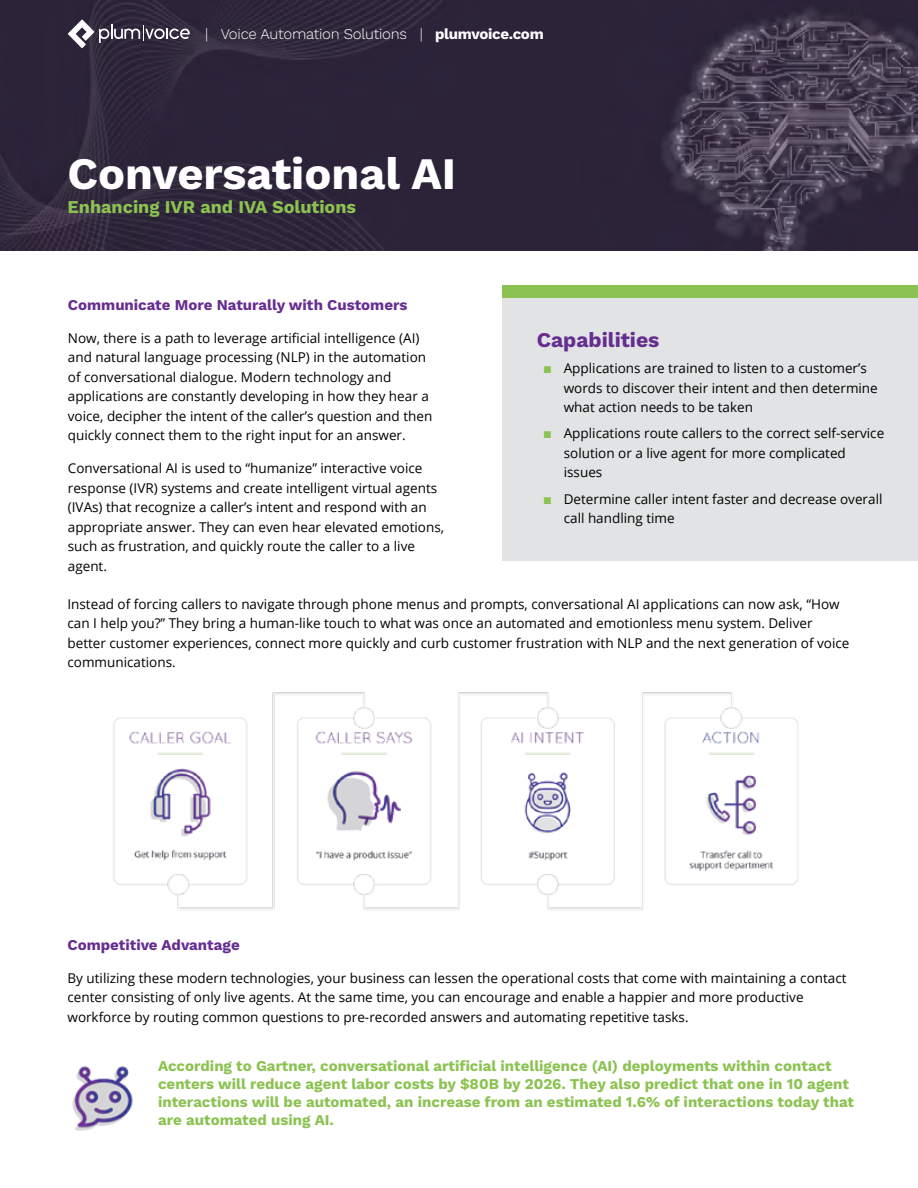
<style>
.page{position:relative;width:918px;height:1188px;background:#fff}
.page>*{position:absolute;margin:0;border:0;box-sizing:border-box;transform-origin:0 0}
.t1{font:700 45px "Work Sans";color:#fff}
.t2{font:700 21px "Work Sans";color:#662d91}
.t3{font:700 18px "Work Sans";color:#8cc252}
.t4{font:700 15px/18px "Work Sans";color:#8cc252}
.t5{font:700 15px "Work Sans";color:#662d91}
.t6{font:300 15px "Work Sans";letter-spacing:-.02em;color:#fff}
.t7{font:13.5px/19.5px "Open Sans";color:#000}
.s1{font-weight:700}
.s2{font-family:"Work Sans";color:#8cc252}
</style>
<div class="page">
<img style="left:0;top:0;width:918px;height:250px">
<svg style="left:68px;top:19px;width:122px;height:29px;background:#595363"></svg>
<div style="left:502px;top:285px;width:416px;height:275px;background:#e1e3e4"></div>
<div style="left:502px;top:285px;width:416px;height:13px;background:#8cc252"></div>
<img style="left:72px;top:1066px;width:61px;height:65px">
<img style="left:113px;top:692px;width:686px;height:219px">
<p class="t6" style="left:205px;top:25px;width:340px">| Voice Automation Solutions | <span class="s1">plumvoice.com</span></p>
<h1 class="t1" style="left:68px;top:148px;width:390px">Conversational AI</h1>
<h3 class="t3" style="left:68px;top:197px;width:290px">Enhancing IVR and IVA Solutions</h3>
<p class="t5" style="left:68px;top:296px;width:341px">Communicate More Naturally with Customers</p>
<p class="t7" style="left:68px;top:328px;width:366px">Now, there is a path to leverage artificial intelligence (AI) and natural language processing (NLP) in the automation of conversational dialogue. Modern technology and applications are constantly developing in how they hear a voice, decipher the intent of the caller’s question and then quickly connect them to the right input for an answer.</p>
<p class="t7" style="left:68px;top:458px;width:378px">Conversational AI is used to “humanize” interactive voice response (IVR) systems and create intelligent virtual agents (IVAs) that recognize a caller’s intent and respond with an appropriate answer. They can even hear elevated emotions, such as frustration, and quickly route the caller to a live agent.</p>
<h2 class="t2" style="left:537px;top:328px;width:124px">Capabilities</h2>
<p class="t7" style="left:564px;top:358px;width:316px;text-indent:-20px"><span class="s2">▪</span> Applications are trained to listen to a customer’s words to discover their intent and then determine what action needs to be taken</p>
<p class="t7" style="left:564px;top:423px;width:322px;text-indent:-20px"><span class="s2">▪</span> Applications route callers to the correct self-service solution or a live agent for more complicated issues</p>
<p class="t7" style="left:564px;top:489px;width:320px;text-indent:-20px"><span class="s2">▪</span> Determine caller intent faster and decrease overall call handling time</p>
<p class="t7" style="left:68px;top:594px;width:784px">Instead of forcing callers to navigate through phone menus and prompts, conversational AI applications can now ask, “How can I help you?” They bring a human-like touch to what was once an automated and emotionless menu system. Deliver better customer experiences, connect more quickly and curb customer frustration with NLP and the next generation of voice communications.</p>
<p class="t5" style="left:68px;top:936px;width:174px">Competitive Advantage</p>
<p class="t7" style="left:68px;top:968px;width:781px">By utilizing these modern technologies, your business can lessen the operational costs that come with maintaining a contact center consisting of only live agents. At the same time, you can encourage and enable a happier and more productive workforce by routing common questions to pre-recorded answers and automating repetitive tasks.</p>
<p class="t4" style="left:158px;top:1058px;width:697px">According to Gartner, conversational artificial intelligence (AI) deployments within contact centers will reduce agent labor costs by $80B by 2026. They also predict that one in 10 agent interactions will be automated, an increase from an estimated 1.6% of interactions today that are automated using AI.</p>
</div>
